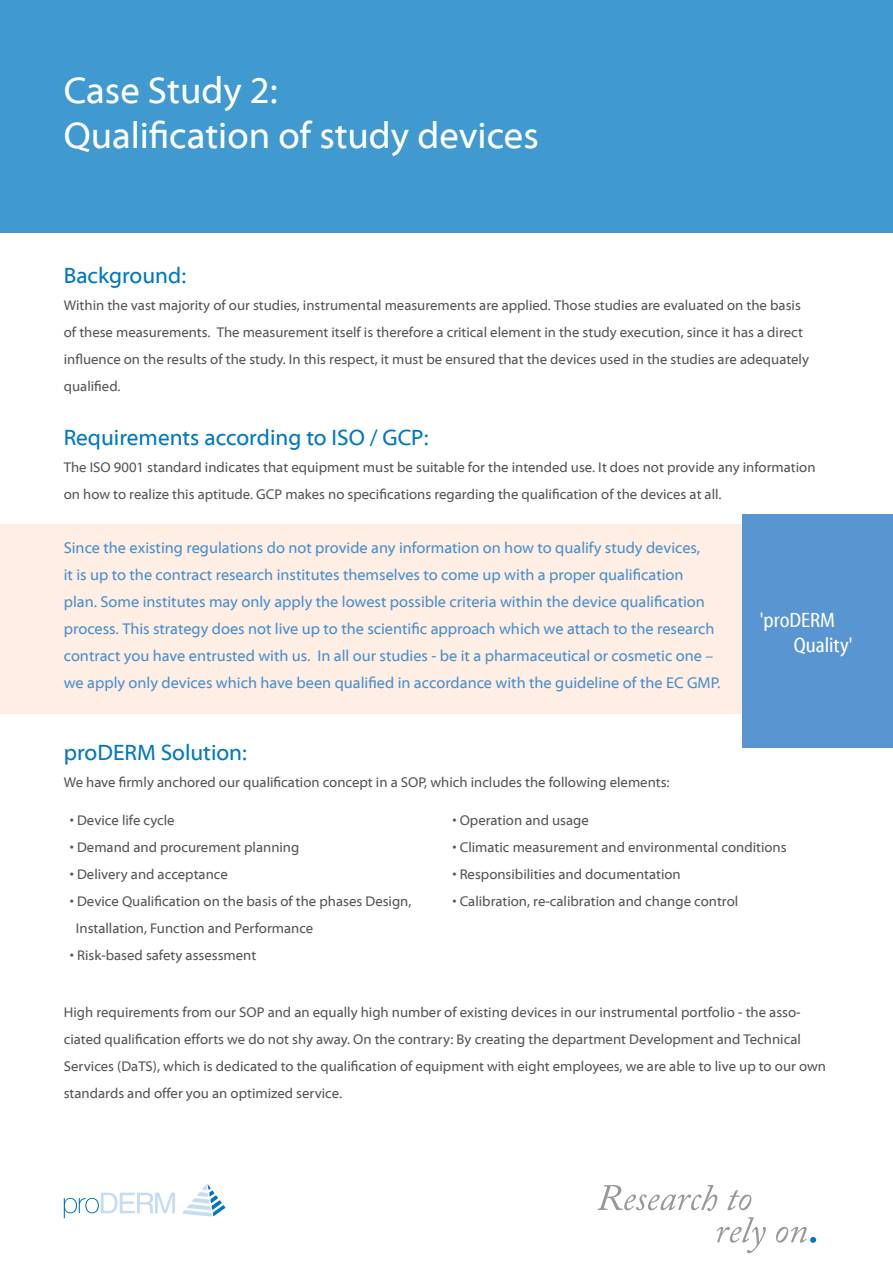
<style>
.page{position:relative;width:893px;height:1263px;background:#fff}
.page>*{position:absolute;margin:0;border:0;box-sizing:border-box;transform-origin:0 0}
.t1{font:37.5px/45px "Myriad Web Pro";color:#fff}
.t2{font:22.5px "Myriad Web Pro";color:#0078bf}
.t3{font:condensed 21px/25.2px "Myriad Web Pro";color:#fff}
.t4{font:15.75px/27px "Myriad Web Pro";color:#4a8fcd}
.t5{font:14.25px/27px "Myriad Web Pro";color:#575756}
</style>
<div class="page">
<div style="left:0;top:524px;width:893px;height:190px;background:#feeee4"></div>
<div style="left:0;top:0;width:893px;height:232px;background:#4099cf"></div>
<svg style="left:182px;top:1184px;width:43px;height:32px"></svg>
<svg style="left:64px;top:1192px;width:111px;height:26px"></svg>
<svg style="left:717px;top:1217px;width:99px;height:36px"></svg>
<svg style="left:597px;top:1185px;width:154px;height:26px"></svg>
<div style="left:743px;top:514px;width:150px;height:234px;background:#5995d0"></div>
<h1 class="t1" style="left:64px;top:71px;width:476px">Case Study 2:<br>Qualification of study devices</h1>
<h2 class="t2" style="left:64px;top:263px;width:124px">Background:</h2>
<p class="t5" style="left:64px;top:292px;width:747px">Within the vast majority of our studies, instrumental measurements are applied. Those studies are evaluated on the basis of these measurements. The measurement itself is therefore a critical element in the study execution, since it has a direct influence on the results of the study. In this respect, it must be ensured that the devices used in the studies are adequately qualified.</p>
<h2 class="t2" style="left:64px;top:425px;width:366px">Requirements according to ISO / GCP:</h2>
<p class="t5" style="left:64px;top:454px;width:753px">The ISO 9001 standard indicates that equipment must be suitable for the intended use. It does not provide any information on how to realize this aptitude. GCP makes no specifications regarding the qualification of the devices at all.</p>
<p class="t4" style="left:64px;top:534px;width:658px">Since the existing regulations do not provide any information on how to qualify study devices,<br>it is up to the contract research institutes themselves to come up with a proper qualification plan. Some institutes may only apply the lowest possible criteria within the device qualification process. This strategy does not live up to the scientific approach which we attach to the research contract you have entrusted with us. In all our studies - be it a pharmaceutical or cosmetic one – we apply only devices which have been qualified in accordance with the guideline of the EC GMP.</p>
<h3 class="t3" style="left:794px;top:609px;width:60px;text-indent:-34px">'proDERM<br>Quality'</h3>
<h2 class="t2" style="left:64px;top:740px;width:185px">proDERM Solution:</h2>
<p class="t5" style="left:64px;top:769px;width:607px">We have firmly anchored our qualification concept in a SOP, which includes the following elements:</p>
<p class="t5" style="left:70px;top:807px;width:106px">• Device life cycle</p>
<p class="t5" style="left:70px;top:834px;width:231px">• Demand and procurement planning</p>
<p class="t5" style="left:70px;top:861px;width:160px">• Delivery and acceptance</p>
<p class="t5" style="left:76px;top:888px;width:337px;text-indent:-6px">• Device Qualification on the basis of the phases Design,<br>Installation, Function and Performance</p>
<p class="t5" style="left:70px;top:942px;width:188px">• Risk-based safety assessment</p>
<p class="t5" style="left:452px;top:807px;width:138px">• Operation and usage</p>
<p class="t5" style="left:452px;top:834px;width:336px">• Climatic measurement and environmental conditions</p>
<p class="t5" style="left:452px;top:861px;width:230px">• Responsibilities and documentation</p>
<p class="t5" style="left:452px;top:888px;width:287px">• Calibration, re-calibration and change control</p>
<p class="t5" style="left:64px;top:999px;width:764px">High requirements from our SOP and an equally high number of existing devices in our instrumental portfolio - the asso&shy;ciated qualification efforts we do not shy away. On the contrary: By creating the department Development and Technical Services (DaTS), which is dedicated to the qualification of equipment with eight employees, we are able to live up to our own standards and offer you an optimized service.</p>
</div>
